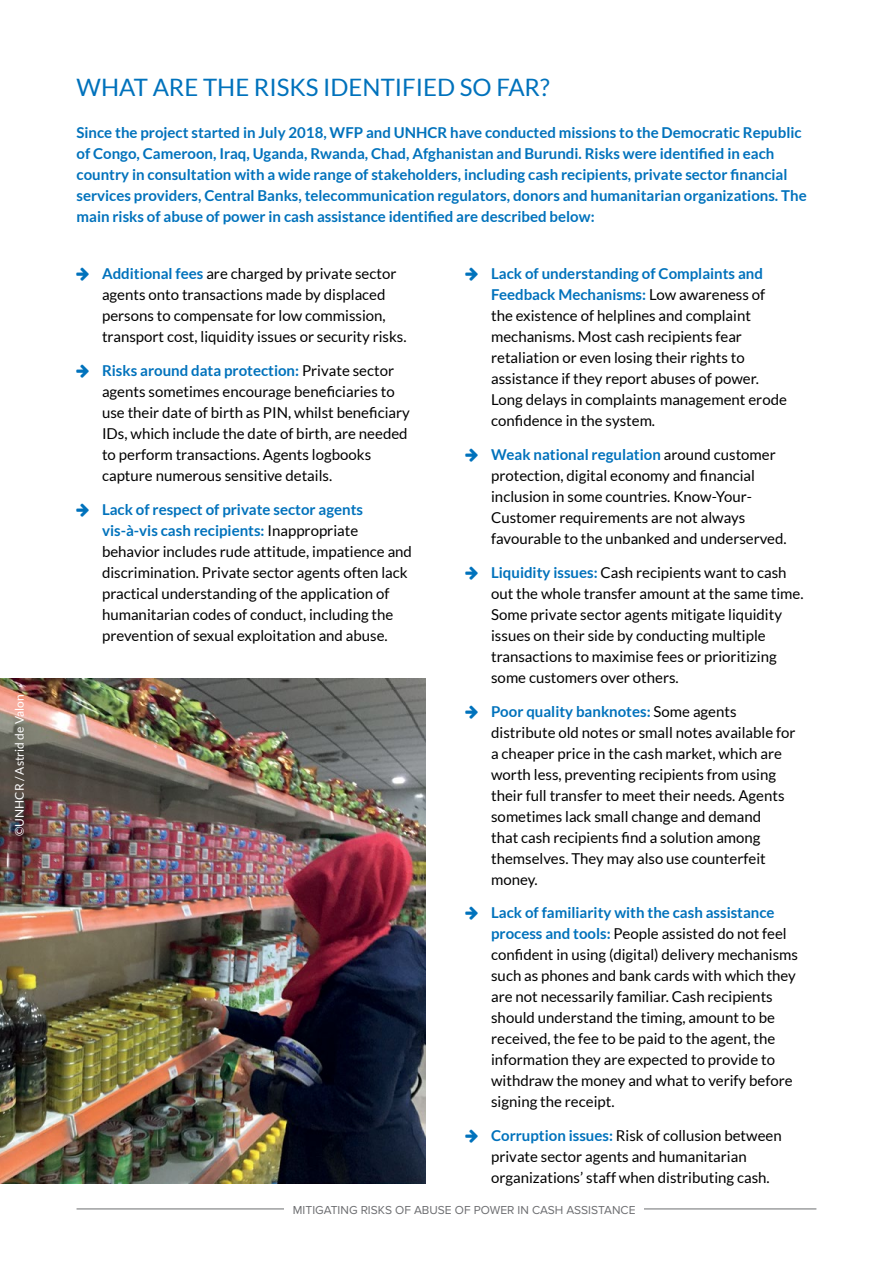
<style>
.page{position:relative;width:893px;height:1263px;background:#fff}
.page>*{position:absolute;margin:0;border:0;box-sizing:border-box;transform-origin:0 0}
.t1{font:24px "Lato";color:#0072bc}
.t2{font:15px/21px "Lato";color:#000}
.t3{font:700 15px/21px "Lato";color:#0072bc}
.t4{font:12px "Proxima Nova";color:#6d6e71}
.t5{font:12px "Lato";color:#fff}
.s1{font-weight:700;color:#0072bc}
</style>
<div class="page">
<hr style="left:77px;top:1208px;width:739px;height:1px;background:#6d6e71">
<div style="left:284px;top:1204px;width:360px;height:10px;background:#fff"></div>
<img style="left:0;top:678px;width:425px;height:505px">
<p class="t5" style="left:13px;top:836px;width:143px;rotate:-90deg">©UNHCR / Astrid de Valon</p>
<h1 class="t1" style="left:77px;top:74px;width:475px">WHAT ARE THE RISKS IDENTIFIED SO FAR?</h1>
<p class="t3" style="left:77px;top:122px;width:732px">Since the project started in July 2018, WFP and UNHCR have conducted missions to the Democratic Republic of Congo, Cameroon, Iraq, Uganda, Rwanda, Chad, Afghanistan and Burundi. Risks were identified in each country in consultation with a wide range of stakeholders, including cash recipients, private sector financial services providers, Central Banks, telecommunication regulators, donors and humanitarian organizations. The main risks of abuse of power in cash assistance identified are described below:</p>
<p class="t2" style="left:102px;top:263px;width:306px"><span class="s1">Additional fees</span> are charged by private sector agents onto transactions made by displaced persons to compensate for low commission, transport cost, liquidity issues or security risks.</p>
<p class="t2" style="left:102px;top:360px;width:309px"><span class="s1">Risks around data protection:</span> Private sector agents sometimes encourage beneficiaries to use their date of birth as PIN, whilst beneficiary IDs, which include the date of birth, are needed to perform transactions. Agents logbooks capture numerous sensitive details.</p>
<p class="t2" style="left:102px;top:499px;width:311px"><span class="s1">Lack of respect of private sector agents vis‑à‑vis cash recipients:</span> Inappropriate behavior includes rude attitude, impatience and discrimination. Private sector agents often lack practical understanding of the application of humanitarian codes of conduct, including the prevention of sexual exploitation and abuse.</p>
<p class="t2" style="left:491px;top:263px;width:297px"><span class="s1">Lack of understanding of Complaints and Feedback Mechanisms:</span> Low awareness of the existence of helplines and complaint mechanisms. Most cash recipients fear retaliation or even losing their rights to assistance if they report abuses of power.<br>Long delays in complaints management erode confidence in the system.</p>
<p class="t2" style="left:491px;top:444px;width:297px"><span class="s1">Weak national regulation</span> around customer protection, digital economy and financial inclusion in some countries. Know-Your-Customer requirements are not always favourable to the unbanked and underserved.</p>
<p class="t2" style="left:491px;top:562px;width:314px"><span class="s1">Liquidity issues:</span> Cash recipients want to cash out the whole transfer amount at the same time.<br>Some private sector agents mitigate liquidity issues on their side by conducting multiple transactions to maximise fees or prioritizing some customers over others.</p>
<p class="t2" style="left:491px;top:701px;width:306px"><span class="s1">Poor quality banknotes:</span> Some agents distribute old notes or small notes available for a cheaper price in the cash market, which are worth less, preventing recipients from using their full transfer to meet their needs. Agents sometimes lack small change and demand<br>that cash recipients find a solution among themselves. They may also use counterfeit money.</p>
<p class="t2" style="left:491px;top:902px;width:308px"><span class="s1">Lack of familiarity with the cash assistance process and tools:</span> People assisted do not feel confident in using (digital) delivery mechanisms such as phones and bank cards with which they are not necessarily familiar. Cash recipients should understand the timing, amount to be received, the fee to be paid to the agent, the information they are expected to provide to withdraw the money and what to verify before signing the receipt.</p>
<p class="t2" style="left:491px;top:1125px;width:292px"><span class="s1">Corruption issues:</span> Risk of collusion between private sector agents and humanitarian organizations’ staff when distributing cash.</p>
<p class="t4" style="left:293px;top:1203px;width:344px">MITIGATING RISKS OF ABUSE OF POWER IN CASH ASSISTANCE</p>
</div>
